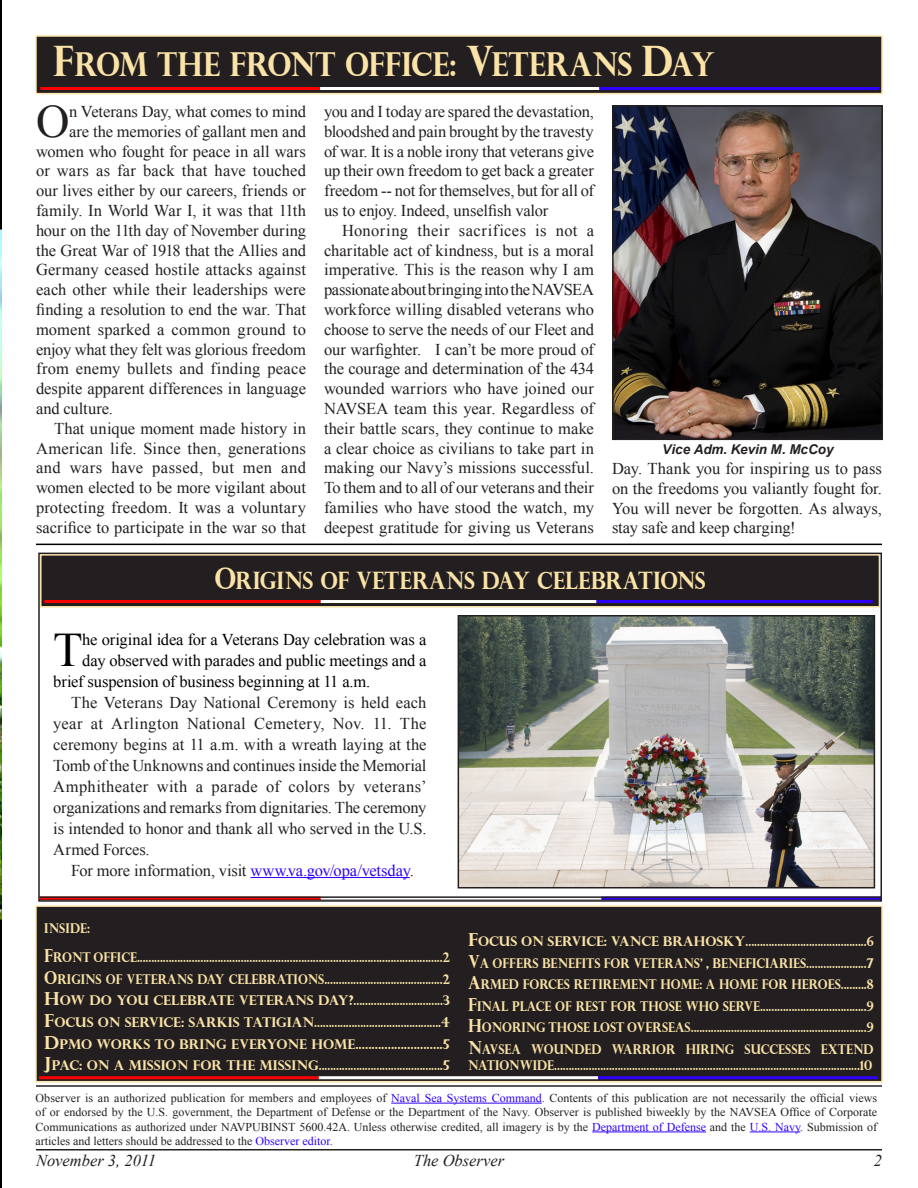
<style>
.page{position:relative;width:918px;height:1188px;background:#fff}
.page>*{position:absolute;margin:0;border:0;box-sizing:border-box;transform-origin:0 0}
.Normal__Web{font:48.15px "Times New Roman";color:#000}
.t1{font:46.35px "Times New Roman";color:#231f20}
.t2{font:700 33px "Perpetua Titling";letter-spacing:-.005em;color:#fbe3a7;scale:.89 1}
.t3{font:700 24px "Perpetua Titling";letter-spacing:-.01em;color:#fbe3a7;scale:.89 1}
.Normal__Web-2{font:16.5px/19.8px "Times New Roman";color:#231f20;text-align:justify}
.Normal__Web-3{font:16.5px "Times New Roman";letter-spacing:-.01em;color:#000}
.t4{font:italic 16.5px "Times New Roman";color:#231f20}
.t5{font:700 13.5px/16.2px "Perpetua Titling";color:#fbe3a7;scale:.89 1}
.t6{font:700 13.5px "Perpetua Titling";color:#fbe3a7}
.Normal__Web-4{font:italic 700 13.5px "Arial";color:#231f20}
.t7{font:12px/14.4px "Times New Roman";color:#231f20;text-align:justify}
.s1{font-size:42px}
.s2{font-size:30px}
.s3{color:#3000fd}
.s4{font-size:18px}
</style>
<div class="page">
<hr style="left:36px;top:1085px;width:846px;height:2px;background:#231f20">
<hr style="left:391px;top:1103px;width:151px;height:1px;background:#3000fd">
<hr style="left:592px;top:1132px;width:114px;height:1px;background:#3000fd">
<hr style="left:750px;top:1132px;width:50px;height:1px;background:#3000fd">
<hr style="left:36px;top:1149px;width:846px;height:1px;background:#231f20">
<img style="left:615px;top:108px;width:265px;height:329px">
<div style="left:612px;top:105px;width:271px;height:335px;border:2px solid #231f20"></div>
<hr style="left:36px;top:544px;width:846px;height:1px;background:#000">
<img style="left:0;top:0;width:2px;height:1188px">
<div style="left:36px;top:36px;width:846px;height:58px;background:#231f20"></div>
<div style="left:35px;top:35px;width:848px;height:59px;border:2px solid #fbe3a7"></div>
<hr style="left:320px;top:87px;width:279px;height:3px;background:#fff">
<hr style="left:40px;top:87px;width:280px;height:3px;background:#f00">
<hr style="left:599px;top:87px;width:280px;height:3px;background:#3000fd">
<div style="left:36px;top:906px;width:846px;height:176px;background:#231f20"></div>
<div style="left:35px;top:905px;width:848px;height:177px;border:2px solid #fbe3a7"></div>
<hr style="left:319px;top:1076px;width:279px;height:3px;background:#fff">
<hr style="left:39px;top:1076px;width:279px;height:3px;background:#f00">
<hr style="left:598px;top:1076px;width:280px;height:3px;background:#3000fd">
<hr style="left:250px;top:877px;width:160px;height:1px;background:#3000fd">
<div style="left:41px;top:555px;width:838px;height:52px;background:#231f20"></div>
<div style="left:40px;top:554px;width:840px;height:54px;border:2px solid #fbe3a7"></div>
<hr style="left:320px;top:600px;width:277px;height:3px;background:#fff">
<hr style="left:44px;top:600px;width:276px;height:3px;background:#f00">
<hr style="left:597px;top:600px;width:276px;height:3px;background:#3000fd">
<hr style="left:40px;top:897px;width:281px;height:3px;background:#f00">
<hr style="left:601px;top:897px;width:281px;height:3px;background:#3000fd">
<hr style="left:39px;top:896px;width:843px;height:2px;background:#231f20">
<div style="left:38px;top:553px;width:844px;height:349px;border:2px solid #231f20"></div>
<img style="left:461px;top:618px;width:411px;height:267px">
<div style="left:458px;top:615px;width:417px;height:273px;border:2px solid #231f20"></div>
<p class="t2" style="left:53px;top:44px;width:745px"><span class="s1">F</span>ROM THE FRONT OFFICE: <span class="s1">V</span>ETERANS <span class="s1">D</span>AY</p>
<p class="t1" style="left:36px;top:90px;width:35px">O</p>
<p class="Normal__Web-2" style="left:69px;top:101px;width:238px">n Veterans Day, what comes to mind</p>
<p class="Normal__Web-2" style="left:69px;top:121px;width:238px">are the memories of gallant men and</p>
<p class="Normal__Web-2" style="left:36px;top:141px;width:272px">women who fought for peace in all wars</p>
<p class="Normal__Web-2" style="left:36px;top:161px;width:272px">or wars as far back that have touched</p>
<p class="Normal__Web-2" style="left:36px;top:181px;width:271px">our lives either by our careers, friends or</p>
<p class="Normal__Web-2" style="left:36px;top:200px;width:271px">family. In World War I, it was that 11th</p>
<p class="Normal__Web-2" style="left:36px;top:220px;width:271px">hour on the 11th day of November during</p>
<p class="Normal__Web-2" style="left:36px;top:240px;width:271px">the Great War of 1918 that the Allies and</p>
<p class="Normal__Web-2" style="left:36px;top:260px;width:271px">Germany ceased hostile attacks against</p>
<p class="Normal__Web-2" style="left:36px;top:280px;width:271px">each other while their leaderships were</p>
<p class="Normal__Web-2" style="left:36px;top:299px;width:271px">finding a resolution to end the war. That</p>
<p class="Normal__Web-2" style="left:36px;top:319px;width:271px">moment sparked a common ground to</p>
<p class="Normal__Web-2" style="left:36px;top:339px;width:271px">enjoy what they felt was glorious freedom</p>
<p class="Normal__Web-2" style="left:36px;top:359px;width:272px">from enemy bullets and finding peace</p>
<p class="Normal__Web-2" style="left:36px;top:379px;width:272px">despite apparent differences in language</p>
<p class="Normal__Web-2" style="left:36px;top:398px;width:78px">and culture.</p>
<p class="Normal__Web-2" style="left:36px;top:418px;width:272px;text-indent:18px">That unique moment made history in American life. Since then, generations and wars have passed, but men and women elected to be more vigilant about protecting freedom. It was a voluntary sacrifice to participate in the war so that</p>
<p class="Normal__Web-2" style="left:324px;top:101px;width:272px">you and I today are spared the devastation, bloodshed and pain brought by the travesty of war. It is a noble irony that veterans give up their own freedom to get back a greater freedom -- not for themselves, but for all of us to enjoy. Indeed, unselfish valor</p>
<p class="Normal__Web-2" style="left:324px;top:220px;width:272px;text-indent:18px">Honoring their sacrifices is not a charitable act of kindness, but is a moral imperative. This is the reason why I am passionate about bringing into the NAVSEA workforce willing disabled veterans who choose to serve the needs of our Fleet and our warfighter. I can’t be more proud of the courage and determination of the 434 wounded warriors who have joined our NAVSEA team this year. Regardless of their battle scars, they continue to make a clear choice as civilians to take part in making our Navy’s missions successful.<br>To them and to all of our veterans and their families who have stood the watch, my deepest gratitude for giving us Veterans</p>
<p class="Normal__Web-4" style="left:662px;top:441px;width:173px">Vice Adm. Kevin M. McCoy</p>
<p class="Normal__Web-2" style="left:612px;top:458px;width:272px">Day. Thank you for inspiring us to pass on the freedoms you valiantly fought for.<br>You will never be forgotten. As always, stay safe and keep charging!</p>
<p class="t3" style="left:214px;top:565px;width:554px"><span class="s2">O</span>RIGINS OF VETERANS DAY CELEBRATIONS</p>
<p class="Normal__Web" style="left:53px;top:617px;width:31px">T</p>
<p class="Normal__Web-3" style="left:82px;top:628px;width:346px">he original idea for a Veterans Day celebration was a</p>
<p class="Normal__Web-3" style="left:82px;top:649px;width:346px">day observed with parades and public meetings and a</p>
<p class="Normal__Web-3" style="left:53px;top:670px;width:319px">brief suspension of business beginning at 11 a.m.</p>
<p class="Normal__Web-2" style="left:53px;top:691px;width:375px;line-height:21px;text-indent:18px">The Veterans Day National Ceremony is held each year at Arlington National Cemetery, Nov. 11. The ceremony begins at 11 a.m. with a wreath laying at the Tomb of the Unknowns and continues inside the Memorial Amphitheater with a parade of colors by veterans’ organizations and remarks from dignitaries. The ceremony is intended to honor and thank all who served in the U.S.<br>Armed Forces.</p>
<p class="Normal__Web-2" style="left:71px;top:860px;width:344px">For more information, visit <span class="s3">www.va.gov/opa/vetsday</span>.</p>
<p class="t5" style="left:44px;top:920px;width:53px">INSIDE:</p>
<p class="t5" style="left:44px;top:949px;width:457px"><span class="s4">F</span>RONT OFFICE..........................................................................................................2</p>
<p class="t5" style="left:44px;top:971px;width:457px"><span class="s4">O</span>RIGINS OF VETERANS DAY CELEBRATIONS.........................................2</p>
<p class="t6" style="left:44px;top:992px;width:407px"><span class="s4">H</span>OW DO YOU CELEBRATE VETERANS DAY?...............................3</p>
<p class="t6" style="left:44px;top:1014px;width:407px"><span class="s4">F</span>OCUS ON SERVICE: SARKIS TATIGIAN............................................4</p>
<p class="t6" style="left:44px;top:1035px;width:407px"><span class="s4">D</span>PMO WORKS TO BRING EVERYONE HOME...........................5</p>
<p class="t6" style="left:44px;top:1057px;width:407px"><span class="s4">J</span>PAC: ON A MISSION FOR THE MISSING...........................................5</p>
<p class="t6" style="left:468px;top:933px;width:407px"><span class="s4">F</span>OCUS ON SERVICE: VANCE BRAHOSKY..........................................6</p>
<p class="t5" style="left:468px;top:954px;width:457px"><span class="s4">V</span>A OFFERS BENEFITS FOR VETERANS’ , BENEFICIARIES.....................7</p>
<p class="t5" style="left:468px;top:976px;width:457px"><span class="s4">A</span>RMED FORCES RETIREMENT HOME: A HOME FOR HEROES.........8</p>
<p class="t5" style="left:468px;top:998px;width:457px"><span class="s4">F</span>INAL PLACE OF REST FOR THOSE WHO SERVE.....................................9</p>
<p class="t5" style="left:468px;top:1019px;width:457px"><span class="s4">H</span>ONORING THOSE LOST OVERSEAS.............................................................9</p>
<p class="t5" style="left:468px;top:1041px;width:457px"><span class="s4">N</span>AVSEA WOUNDED WARRIOR HIRING SUCCESSES EXTEND<br>NATIONWIDE..........................................................................................................10</p>
<p class="t7" style="left:36px;top:1090px;width:843px">Observer is an authorized publication for members and employees of <span class="s3">Naval Sea Systems Command</span>. Contents of this publication are not necessarily the official views of or endorsed by the U.S. government, the Department of Defense or the Department of the Navy. Observer is published biweekly by the NAVSEA Office of Corporate Communications as authorized under NAVPUBINST 5600.42A. Unless otherwise credited, all imagery is by the <span class="s3">Department of Defense</span> and the <span class="s3">U.S. Navy</span>. Submission of articles and letters should be addressed to the <span class="s3">Observer editor</span>.</p>
<p class="t4" style="left:36px;top:1150px;width:122px">November 3, 2011</p>
<p class="t4" style="left:414px;top:1150px;width:92px">The Observer</p>
<p class="t4" style="left:874px;top:1150px;width:10px">2</p>
</div>
